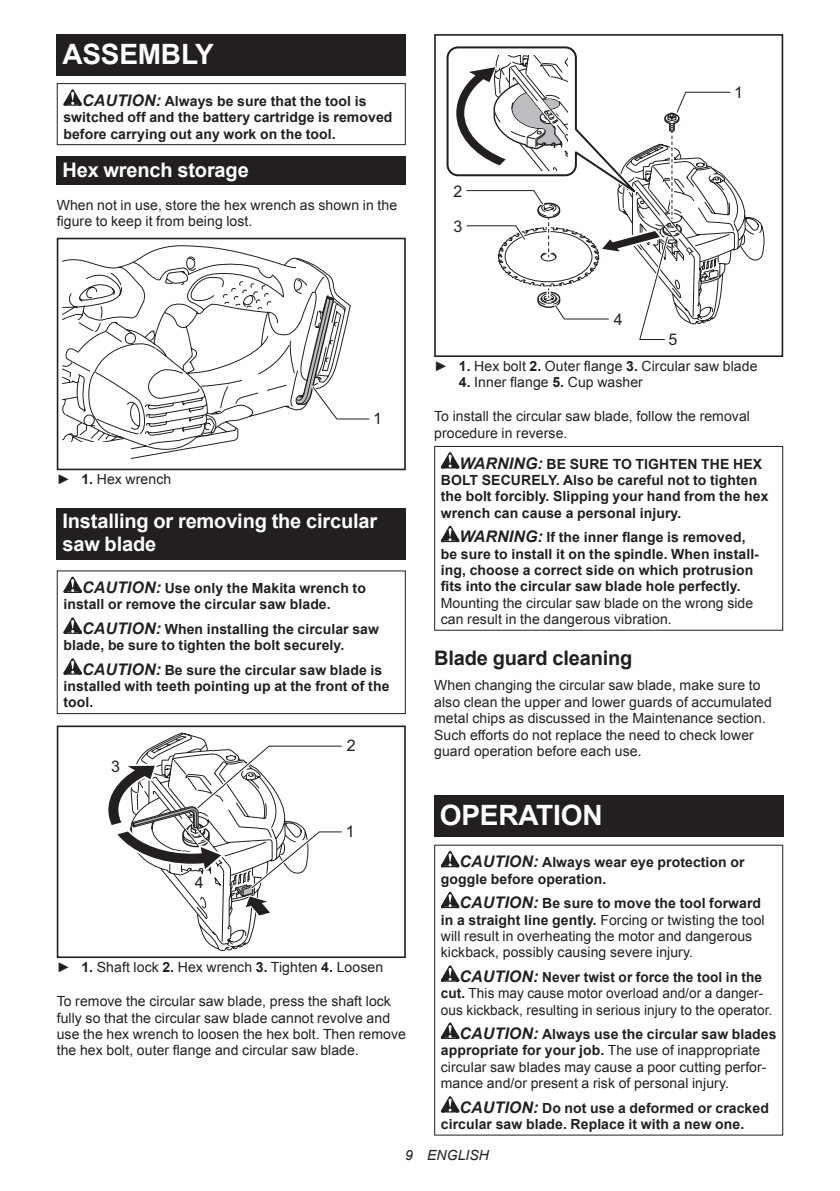
<style>
.page{position:relative;width:840px;height:1191px;background:#fff}
.page>*{position:absolute;margin:0;border:0;box-sizing:border-box;transform-origin:0 0}
.t1{font:700 28px "Arial";letter-spacing:-.01em;color:#fff}
.t2{font:700 20px/23.4px "Arial";letter-spacing:-.01em;color:#fff}
.t3{font:700 20px "Arial";letter-spacing:-.01em;color:#231f20}
.t4{font:16px "Arial";color:#231f20}
.t5{font:14px/16.4px "Arial";letter-spacing:.005em;color:#231f20}
.t6{font:700 14px/16.4px "Arial";letter-spacing:.005em;color:#231f20}
.t7{font:italic 14px "Arial";letter-spacing:.005em;color:#231f20}
.s1{font-style:italic;font-size:16px}
.s2{font-weight:700}
.s3{font-weight:700;font-style:italic;font-size:16px}
</style>
<div class="page">
<div style="left:57px;top:34px;width:348px;height:41px;background:#231f20"></div>
<svg style="left:63px;top:89px;width:19px;height:17px"></svg>
<div style="left:57px;top:83px;width:348px;height:62px;border:1px solid #231f20"></div>
<div style="left:57px;top:156px;width:348px;height:29px;background:#231f20"></div>
<svg style="left:62px;top:245px;width:234px;height:214px"></svg>
<svg style="left:83px;top:414px;width:11px;height:12px"></svg>
<svg style="left:94px;top:258px;width:237px;height:178px"></svg>
<div style="left:57px;top:442px;width:73px;height:28px;background:#fff"></div>
<div style="left:57px;top:238px;width:348px;height:232px;border:2px solid #231f20"></div>
<svg style="left:189px;top:276px;width:181px;height:146px"></svg>
<div style="left:57px;top:507px;width:348px;height:52px;background:#231f20"></div>
<svg style="left:63px;top:576px;width:19px;height:17px"></svg>
<svg style="left:63px;top:617px;width:19px;height:17px"></svg>
<svg style="left:63px;top:658px;width:19px;height:16px"></svg>
<div style="left:57px;top:570px;width:348px;height:144px;border:1px solid #231f20"></div>
<div style="left:57px;top:725px;width:348px;height:233px;border:2px solid #231f20"></div>
<svg style="left:108px;top:732px;width:234px;height:219px"></svg>
<svg style="left:744px;top:206px;width:20px;height:55px"></svg>
<div style="left:434px;top:34px;width:348px;height:323px;border:2px solid #231f20"></div>
<svg style="left:446px;top:46px;width:298px;height:294px"></svg>
<svg style="left:440px;top:452px;width:19px;height:16px"></svg>
<svg style="left:440px;top:526px;width:19px;height:16px"></svg>
<div style="left:434px;top:446px;width:348px;height:184px;border:1px solid #231f20"></div>
<div style="left:434px;top:795px;width:348px;height:41px;background:#231f20"></div>
<svg style="left:440px;top:851px;width:19px;height:16px"></svg>
<svg style="left:440px;top:891px;width:19px;height:17px"></svg>
<svg style="left:440px;top:965px;width:19px;height:16px"></svg>
<svg style="left:440px;top:1022px;width:19px;height:17px"></svg>
<svg style="left:440px;top:1096px;width:19px;height:16px"></svg>
<h1 class="t1" style="left:62px;top:35px;width:153px">ASSEMBLY</h1>
<p class="t6" style="left:63px;top:93px;width:330px;text-indent:19px"><span class="s1">CAUTION:</span> Always be sure that the tool is switched off and the battery cartridge is removed before carrying out any work on the tool.</p>
<h2 class="t2" style="left:62px;top:158px;width:188px">Hex wrench storage</h2>
<p class="t5" style="left:57px;top:197px;width:342px">When not in use, store the hex wrench as shown in the figure to keep it from being lost.</p>
<p class="t4" style="left:453px;top:180px;width:10px">2</p>
<p class="t4" style="left:453px;top:216px;width:10px">3</p>
<p class="t4" style="left:733px;top:82px;width:10px">1</p>
<p class="t4" style="left:373px;top:408px;width:10px">1</p>
<p class="t5" style="left:57px;top:471px;width:116px">► <span class="s2">1.</span> Hex wrench</p>
<h2 class="t2" style="left:62px;top:509px;width:316px">Installing or removing the circular saw blade</h2>
<p class="t6" style="left:63px;top:580px;width:304px;text-indent:19px"><span class="s1">CAUTION:</span> Use only the Makita wrench to install or remove the circular saw blade.</p>
<p class="t6" style="left:63px;top:621px;width:317px;text-indent:19px"><span class="s1">CAUTION:</span> When installing the circular saw blade, be sure to tighten the bolt securely.</p>
<p class="t6" style="left:63px;top:662px;width:327px;text-indent:19px"><span class="s1">CAUTION:</span> Be sure the circular saw blade is installed with teeth pointing up at the front of the tool.</p>
<p class="t4" style="left:111px;top:755px;width:10px">3</p>
<p class="t4" style="left:195px;top:872px;width:10px">4</p>
<p class="t4" style="left:346px;top:735px;width:10px">2</p>
<p class="t4" style="left:345px;top:821px;width:10px">1</p>
<p class="t5" style="left:57px;top:958px;width:328px">► <span class="s2">1.</span> Shaft lock <span class="s2">2.</span> Hex wrench <span class="s2">3.</span> Tighten <span class="s2">4.</span> Loosen</p>
<p class="t5" style="left:57px;top:993px;width:350px">To remove the circular saw blade, press the shaft lock fully so that the circular saw blade cannot revolve and use the hex wrench to loosen the hex bolt. Then remove the hex bolt, outer flange and circular saw blade.</p>
<p class="t4" style="left:613px;top:308px;width:10px">4</p>
<p class="t4" style="left:668px;top:329px;width:10px">5</p>
<p class="t5" style="left:434px;top:357px;width:324px">► <span class="s2">1.</span> Hex bolt <span class="s2">2.</span> Outer flange <span class="s2">3.</span> Circular saw blade</p>
<p class="t5" style="left:458px;top:374px;width:185px"><span class="s2">4.</span> Inner flange <span class="s2">5.</span> Cup washer</p>
<p class="t5" style="left:434px;top:408px;width:317px">To install the circular saw blade, follow the removal procedure in reverse.</p>
<p class="t6" style="left:440px;top:456px;width:329px;text-indent:19px"><span class="s1">WARNING:</span> BE SURE TO TIGHTEN THE HEX BOLT SECURELY. Also be careful not to tighten the bolt forcibly. Slipping your hand from the hex wrench can cause a personal injury.</p>
<p class="t6" style="left:440px;top:529px;width:319px;text-indent:19px"><span class="s1">WARNING:</span> If the inner flange is removed, be sure to install it on the spindle. When install&shy;ing, choose a correct side on which protrusion fits into the circular saw blade hole perfectly.</p>
<p class="t5" style="left:440px;top:594px;width:314px">Mounting the circular saw blade on the wrong side can result in the dangerous vibration.</p>
<h2 class="t3" style="left:434px;top:645px;width:200px">Blade guard cleaning</h2>
<p class="t5" style="left:434px;top:677px;width:339px">When changing the circular saw blade, make sure to also clean the upper and lower guards of accumulated metal chips as discussed in the Maintenance section.<br>Such efforts do not replace the need to check lower guard operation before each use.</p>
<h1 class="t1" style="left:439px;top:797px;width:164px">OPERATION</h1>
<p class="t6" style="left:440px;top:854px;width:305px;text-indent:19px"><span class="s1">CAUTION:</span> Always wear eye protection or goggle before operation.</p>
<p class="t5" style="left:440px;top:895px;width:325px;text-indent:19px"><span class="s3">CAUTION:</span> <span class="s2">Be sure to move the tool forward in a straight line gently.</span> Forcing or twisting the tool will result in overheating the motor and dangerous kickback, possibly causing severe injury.</p>
<p class="t5" style="left:440px;top:968px;width:333px;text-indent:19px"><span class="s3">CAUTION:</span> <span class="s2">Never twist or force the tool in the cut.</span> This may cause motor overload and/or a danger&shy;ous kickback, resulting in serious injury to the operator.</p>
<p class="t5" style="left:440px;top:1026px;width:337px;text-indent:19px"><span class="s3">CAUTION:</span> <span class="s2">Always use the circular saw blades appropriate for your job.</span> The use of inappropriate circular saw blades may cause a poor cutting perfor&shy;mance and/or present a risk of personal injury.</p>
<p class="t6" style="left:440px;top:1099px;width:329px;text-indent:19px"><span class="s1">CAUTION:</span> Do not use a deformed or cracked circular saw blade. Replace it with a new one.</p>
<p class="t7" style="left:405px;top:1146px;width:85px">9 ENGLISH</p>
</div>
